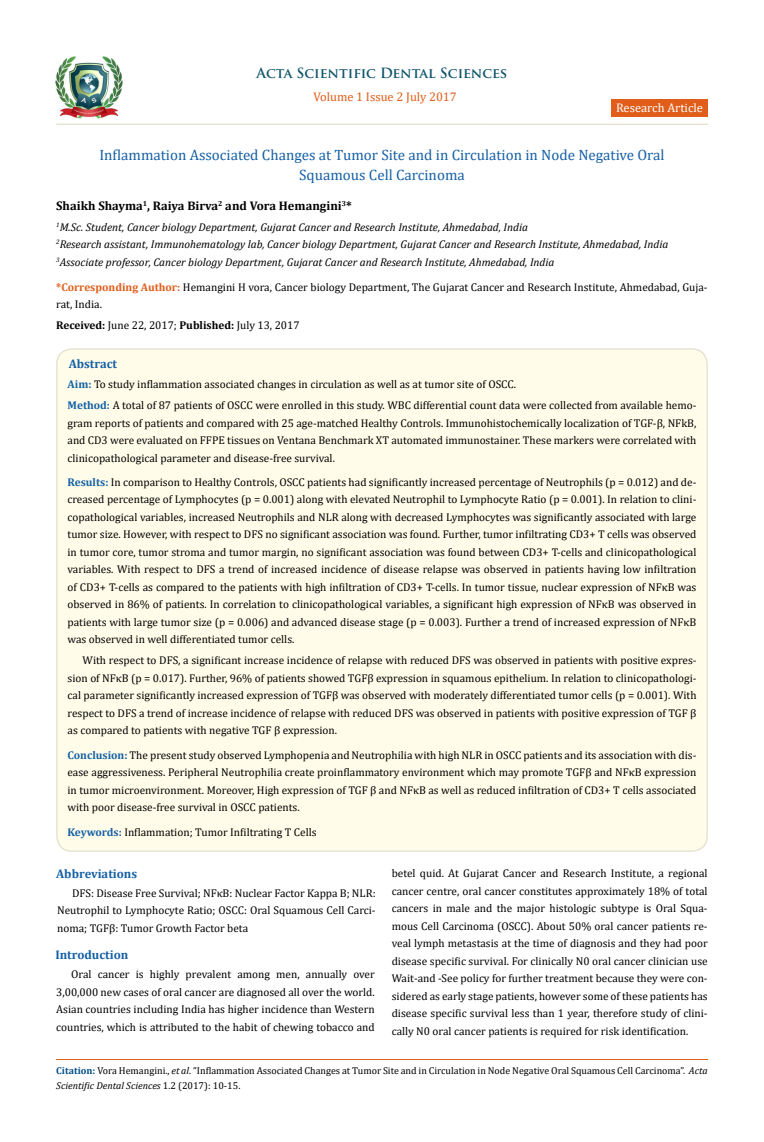
<style>
.page{position:relative;width:764px;height:1142px;background:#fff}
.page>*{position:absolute;margin:0;border:0;box-sizing:border-box;transform-origin:0 0}
.t1{font:15px/20px "Cambria";color:#1560a6;text-align:center}
.t2{font:700 13.75px "Trajan Pro";color:#0e546a}
.t3{font:700 12.5px "Cambria";color:#000}
.t4{font:700 12.5px "Cambria";color:#1560a6}
.t5{font:12.5px "Cambria";color:#e05d1a}
.t6{font:12.5px "Cambria";color:#fff}
.t7{font:11.25px/17.5px "Cambria";color:#000;text-align:justify}
.t8{font:italic 11.25px/17.5px "Cambria";color:#000}
.t9{font:10px/15px "Cambria";color:#000}
.s1{font-weight:700;color:#e05d1a}
.s2{font-weight:700}
.s3{font-weight:700;color:#1560a6}
.s4{font-weight:700;color:#035089}
.s5{font-style:italic}
</style>
<div class="page">
<img style="left:56px;top:57px;width:66px;height:61px">
<div style="left:611px;top:99px;width:96px;height:18px;background:#e05d1a"></div>
<div style="left:57px;top:349px;width:650px;height:502px;background:#fffde9;border-radius:15px"></div>
<hr style="left:56px;top:1058px;width:651px;height:1px;background:#e05d1a">
<hr style="left:56px;top:123px;width:651px;height:2px;background:#e2e0cd">
<p class="t2" style="left:256px;top:64px;width:252px">Acta Scientific Dental Sciences</p>
<p class="t5" style="left:313px;top:90px;width:145px">Volume 1 Issue 2 July 2017</p>
<p class="t6" style="left:616px;top:100px;width:89px">Research Article</p>
<h1 class="t1" style="left:99px;top:145px;width:567px">Inflammation Associated Changes at Tumor Site and in Circulation in Node Negative Oral<br>Squamous Cell Carcinoma</h1>
<p class="t3" style="left:56px;top:197px;width:297px">Shaikh Shayma<sup>1</sup>, Raiya Birva<sup>2</sup> and Vora Hemangini<sup>3</sup>*</p>
<p class="t8" style="left:56px;top:217px;width:613px"><sup>1</sup>M.Sc. Student, Cancer biology Department, Gujarat Cancer and Research Institute, Ahmedabad, India<br><sup>2</sup>Research assistant, Immunohematology lab, Cancer biology Department, Gujarat Cancer and Research Institute, Ahmedabad, India<br><sup>3</sup>Associate professor, Cancer biology Department, Gujarat Cancer and Research Institute, Ahmedabad, India</p>
<p class="t7" style="left:56px;top:278px;width:653px"><span class="s1">*Corresponding Author:</span> Hemangini H vora, Cancer biology Department, The Gujarat Cancer and Research Institute, Ahmedabad, Guja&shy;rat, India.</p>
<p class="t7" style="left:56px;top:316px;width:245px"><span class="s2">Received:</span> June 22, 2017; <span class="s2">Published:</span> July 13, 2017</p>
<p class="t4" style="left:69px;top:355px;width:50px">Abstract</p>
<p class="t7" style="left:68px;top:374px;width:630px;line-height:21px"><span class="s3">Aim:</span> To study inflammation associated changes in circulation as well as at tumor site of OSCC.<br><span class="s3">Method:</span> A total of 87 patients of OSCC were enrolled in this study. WBC differential count data were collected from available hemo-</p>
<p class="t7" style="left:68px;top:414px;width:630px">gram reports of patients and compared with 25 age-matched Healthy Controls. Immunohistochemically localization of TGF-β, NFkB, and CD3 were evaluated on FFPE tissues on Ventana Benchmark XT automated immunostainer. These markers were correlated with clinicopathological parameter and disease-free survival.</p>
<p class="t7" style="left:68px;top:473px;width:630px"><span class="s3">Results:</span> In comparison to Healthy Controls, OSCC patients had significantly increased percentage of Neutrophils (p = 0.012) and de&shy;creased percentage of Lymphocytes (p = 0.001) along with elevated Neutrophil to Lymphocyte Ratio (p = 0.001). In relation to clini&shy;copathological variables, increased Neutrophils and NLR along with decreased Lymphocytes was significantly associated with large tumor size. However, with respect to DFS no significant association was found. Further, tumor infiltrating CD3+ T cells was observed in tumor core, tumor stroma and tumor margin, no significant association was found between CD3+ T-cells and clinicopathological variables. With respect to DFS a trend of increased incidence of disease relapse was observed in patients having low infiltration of CD3+ T-cells as compared to the patients with high infiltration of CD3+ T-cells. In tumor tissue, nuclear expression of NFκB was observed in 86% of patients. In correlation to clinicopathological variables, a significant high expression of NFκB was observed in patients with large tumor size (p = 0.006) and advanced disease stage (p = 0.003). Further a trend of increased expression of NFκB was observed in well differentiated tumor cells.</p>
<p class="t7" style="left:68px;top:651px;width:630px;text-indent:15px">With respect to DFS, a significant increase incidence of relapse with reduced DFS was observed in patients with positive expres&shy;sion of NFκB (p = 0.017). Further, 96% of patients showed TGFβ expression in squamous epithelium. In relation to clinicopathologi&shy;cal parameter significantly increased expression of TGFβ was observed with moderately differentiated tumor cells (p = 0.001). With respect to DFS a trend of increase incidence of relapse with reduced DFS was observed in patients with positive expression of TGF β as compared to patients with negative TGF β expression.</p>
<p class="t7" style="left:67px;top:746px;width:630px"><span class="s3">Conclusion:</span> The present study observed Lymphopenia and Neutrophilia with high NLR in OSCC patients and its association with dis&shy;ease aggressiveness. Peripheral Neutrophilia create proinflammatory environment which may promote TGFβ and NFκB expression in tumor microenvironment. Moreover, High expression of TGF β and NFκB as well as reduced infiltration of CD3+ T cells associated with poor disease-free survival in OSCC patients.</p>
<p class="t7" style="left:67px;top:823px;width:251px"><span class="s3">Keywords:</span> Inflammation; Tumor Infiltrating T Cells</p>
<p class="t4" style="left:56px;top:865px;width:82px">Abbreviations</p>
<p class="t7" style="left:57px;top:884px;width:320px;text-indent:15px">DFS: Disease Free Survival; NFκB: Nuclear Factor Kappa B; NLR:<br>Neutrophil to Lymphocyte Ratio; OSCC: Oral Squamous Cell Carci&shy;noma; TGFβ: Tumor Growth Factor beta</p>
<p class="t7" style="left:392px;top:864px;width:317px">betel quid. At Gujarat Cancer and Research Institute, a regional cancer centre, oral cancer constitutes approximately 18% of total cancers in male and the major histologic subtype is Oral Squa&shy;mous Cell Carcinoma (OSCC). About 50% oral cancer patients re&shy;veal lymph metastasis at the time of diagnosis and they had poor disease specific survival. For clinically N0 oral cancer clinician use Wait-and -See policy for further treatment because they were con&shy;sidered as early stage patients, however some of these patients has disease specific survival less than 1 year, therefore study of clini&shy;cally N0 oral cancer patients is required for risk identification.</p>
<p class="t9" style="left:56px;top:1062px;width:653px"><span class="s4">Citation:</span> Vora Hemangini., <span class="s5">et al</span>. “Inflammation Associated Changes at Tumor Site and in Circulation in Node Negative Oral Squamous Cell Carcinoma”. <span class="s5">Acta<br>Scientific Dental Sciences</span> 1.2 (2017): 10-15.</p>
<p class="t4" style="left:55px;top:946px;width:75px">Introduction</p>
<p class="t7" style="left:56px;top:965px;width:320px;text-indent:15px">Oral cancer is highly prevalent among men, annually over 3,00,000 new cases of oral cancer are diagnosed all over the world.<br>Asian countries including India has higher incidence than Western countries, which is attributed to the habit of chewing tobacco and</p>
</div>
